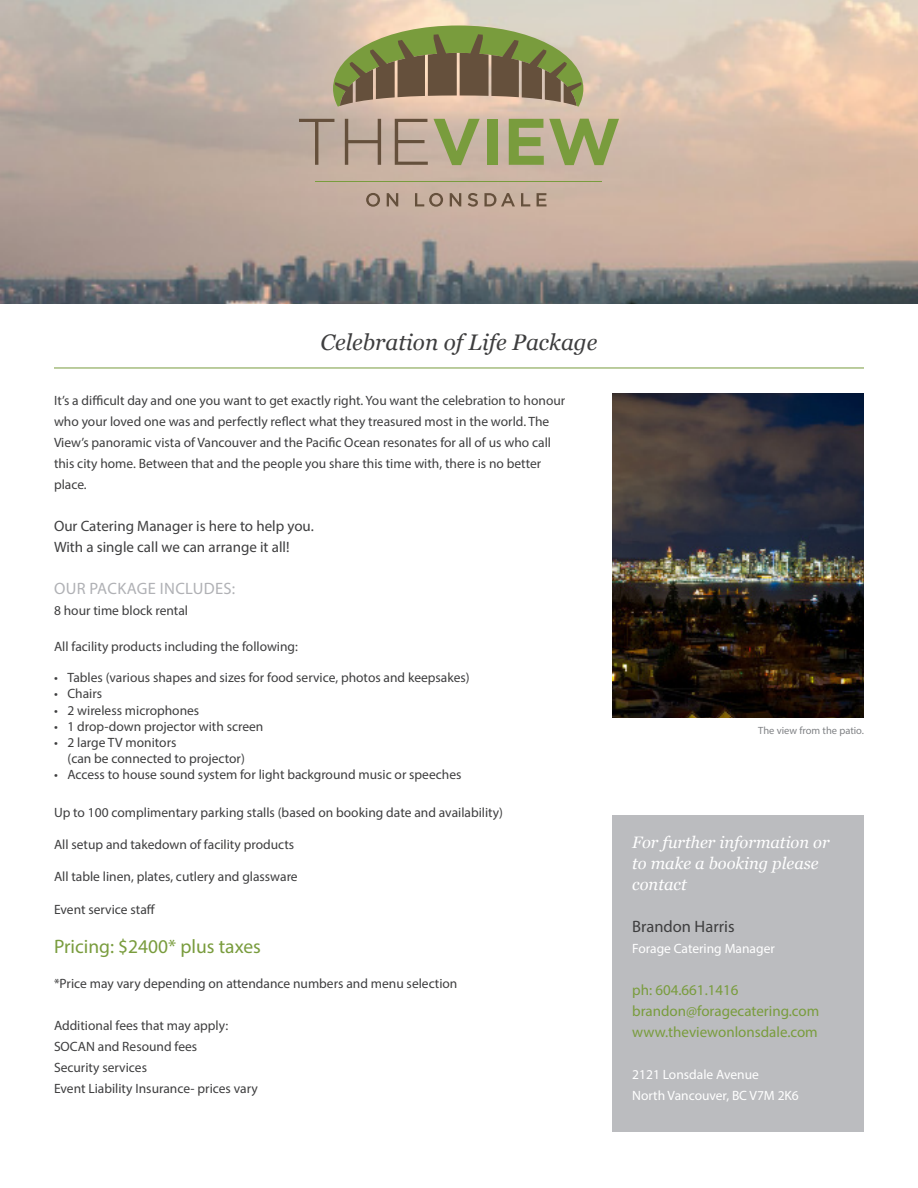
<style>
.page{position:relative;width:918px;height:1188px;background:#fff}
.page>*{position:absolute;margin:0;border:0;box-sizing:border-box;transform-origin:0 0}
.heading_1{font:italic 22.5px "Georgia";color:#3e3e3f}
.t1{font:19.5px "Myriad Pro";color:#799c3d}
.heading_3{font:italic 16.5px/21px "Georgia";color:#fff}
.heading_3-2{font:16.5px "Myriad Pro";letter-spacing:.02em;color:#b0b1b5}
.t2{font:16.5px "Myriad Pro";color:#3e3e3f}
.body_text{font:15px "Myriad Pro";color:#3e3e3f}
.t3{font:15px "Myriad Pro";color:#799c3d}
.body_text-2{font:13.5px/21px "Myriad Pro";color:#3e3e3f}
.t4{font:13.5px "Myriad Pro";color:#fff}
.body_text-3{font:10.5px "Myriad Pro";color:#808285}
</style>
<div class="page">
<img style="left:0;top:0;width:918px;height:303px">
<hr style="left:54px;top:368px;width:810px;height:1px;background:#799c3d">
<div style="left:612px;top:815px;width:252px;height:317px;background:#bbbcbf"></div>
<img style="left:612px;top:393px;width:252px;height:324px">
<svg style="left:299px;top:119px;width:35px;height:46px;background:#af9d8f"></svg>
<svg style="left:345px;top:119px;width:36px;height:46px;background:#ad9989"></svg>
<svg style="left:395px;top:119px;width:33px;height:46px;background:#ad9888"></svg>
<svg style="left:434px;top:119px;width:46px;height:46px;background:#a8aa7a"></svg>
<div style="left:487px;top:119px;width:10px;height:46px;background:#799c3d"></div>
<svg style="left:509px;top:119px;width:110px;height:46px;background:#a0a870"></svg>
<svg style="left:366px;top:193px;width:14px;height:14px"></svg>
<svg style="left:387px;top:193px;width:11px;height:13px"></svg>
<svg style="left:415px;top:193px;width:28px;height:14px"></svg>
<svg style="left:450px;top:193px;width:11px;height:13px"></svg>
<svg style="left:468px;top:193px;width:10px;height:14px"></svg>
<svg style="left:484px;top:193px;width:31px;height:13px"></svg>
<svg style="left:521px;top:193px;width:9px;height:13px"></svg>
<svg style="left:537px;top:193px;width:10px;height:13px"></svg>
<hr style="left:315px;top:181px;width:286px;height:1px;background:#799c3d">
<svg style="left:333px;top:26px;width:250px;height:81px;background:#908b61"></svg>
<p class="heading_1" style="left:321px;top:328px;width:278px">Celebration of Life Package</p>
<p class="body_text-2" style="left:54px;top:390px;width:513px">It’s a difficult day and one you want to get exactly right. You want the celebration to honour who your loved one was and perfectly reflect what they treasured most in the world. The View’s panoramic vista of Vancouver and the Pacific Ocean resonates for all of us who call this city home. Between that and the people you share this time with, there is no better place.</p>
<p class="body_text" style="left:54px;top:517px;width:261px">Our Catering Manager is here to help you.</p>
<p class="body_text" style="left:54px;top:538px;width:237px">With a single call we can arrange it all!</p>
<p class="heading_3-2" style="left:54px;top:578px;width:183px">OUR PACKAGE INCLUDES:</p>
<p class="body_text-2" style="left:54px;top:600px;width:136px">8 hour time block rental</p>
<p class="body_text-2" style="left:54px;top:636px;width:245px">All facility products including the following:</p>
<p class="body_text-2" style="left:54px;top:667px;width:417px">• Tables (various shapes and sizes for food service, photos and keepsakes)</p>
<p class="body_text-2" style="left:54px;top:683px;width:50px">• Chairs</p>
<p class="body_text-2" style="left:54px;top:699px;width:147px">• 2 wireless microphones</p>
<p class="body_text-2" style="left:54px;top:716px;width:211px">• 1 drop-down projector with screen</p>
<p class="body_text-2" style="left:54px;top:732px;width:124px">• 2 large TV monitors</p>
<p class="body_text-2" style="left:68px;top:748px;width:179px">(can be connected to projector)</p>
<p class="body_text-2" style="left:54px;top:764px;width:409px">• Access to house sound system for light background music or speeches</p>
<p class="body_text-2" style="left:54px;top:801px;width:451px">Up to 100 complimentary parking stalls (based on booking date and availability)</p>
<p class="body_text-2" style="left:54px;top:834px;width:242px">All setup and takedown of facility products</p>
<p class="body_text-2" style="left:54px;top:866px;width:245px">All table linen, plates, cutlery and glassware</p>
<p class="body_text-2" style="left:54px;top:899px;width:103px">Event service staff</p>
<p class="t1" style="left:54px;top:935px;width:208px">Pricing: $2400* plus taxes</p>
<p class="body_text-2" style="left:54px;top:973px;width:405px">*Price may vary depending on attendance numbers and menu selection</p>
<p class="body_text-2" style="left:54px;top:1015px;width:176px">Additional fees that may apply:</p>
<p class="body_text-2" style="left:54px;top:1036px;width:145px">SOCAN and Resound fees</p>
<p class="body_text-2" style="left:54px;top:1057px;width:95px">Security services</p>
<p class="body_text-2" style="left:54px;top:1078px;width:205px">Event Liability Insurance- prices vary</p>
<p class="body_text-3" style="left:758px;top:724px;width:107px">The view from the patio.</p>
<p class="heading_3" style="left:632px;top:832px;width:199px">For further information or to make a booking please contact</p>
<p class="t2" style="left:632px;top:916px;width:104px">Brandon Harris</p>
<p class="t4" style="left:632px;top:940px;width:144px">Forage Catering Manager</p>
<p class="t3" style="left:632px;top:981px;width:108px">ph: 604.661.1416</p>
<p class="t3" style="left:632px;top:1002px;width:189px">brandon@foragecatering.com</p>
<p class="t3" style="left:632px;top:1023px;width:187px">www.theviewonlonsdale.com</p>
<p class="t4" style="left:632px;top:1066px;width:128px">2121 Lonsdale Avenue</p>
<p class="t4" style="left:632px;top:1087px;width:168px">North Vancouver, BC V7M 2K6</p>
</div>
